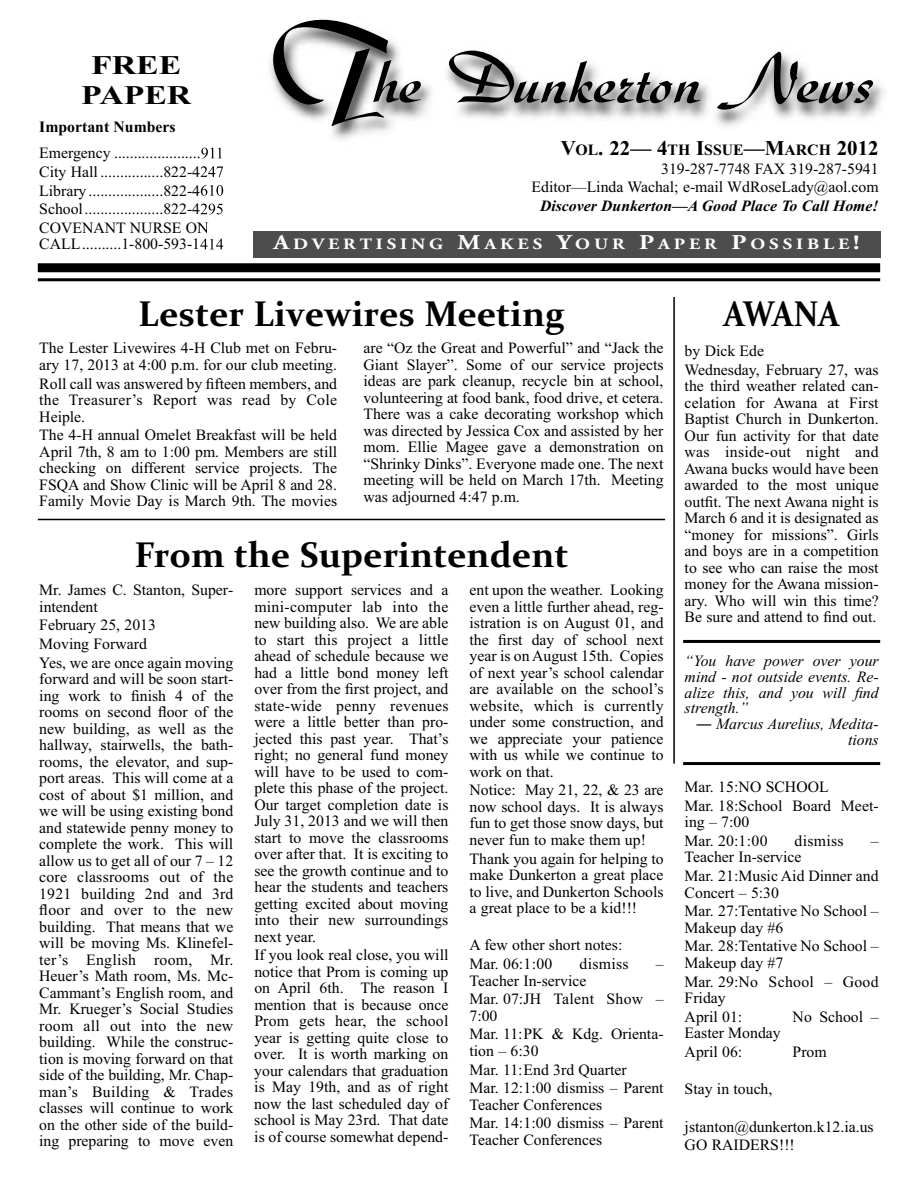
<style>
.page{position:relative;width:918px;height:1188px;background:#fff}
.page>*{position:absolute;margin:0;border:0;box-sizing:border-box;transform-origin:0 0}
.t1{font:500 73.5px "Diskus D";color:#000;scale:.95 1}
.t2{font:700 36px "Constantia";color:#000}
.t3{font:700 36px "Constantia";color:#000;scale:.9 1}
.t4{font:700 27px/30.6px "Times New Roman";color:#000;text-align:center;scale:1.25 1}
.t5{font:700 21px "Times New Roman";color:#000}
.t6{font:15.75px/16.5px "Times";color:#000}
.t7{font:italic 15.75px/15.8px "Times";color:#000;text-align:justify}
.t8{font:italic 700 15.75px "Times New Roman";color:#000}
.t9{font:700 15.75px "Adobe Garamond Pro";letter-spacing:.21em;color:#fff;scale:1.2 1}
.t10{font:700 15.75px "Times New Roman";color:#000}
.t11{font:15.75px "Times";letter-spacing:.02em;color:#000}
.s1{font-size:149.25px}
.s2{font-size:15.75px}
.s3{font-size:21px}
</style>
<div class="page">
<img style="left:199px;top:22px;width:685px;height:260px">
<img style="left:199px;top:54px;width:36px;height:204px">
<div style="left:253px;top:231px;width:627px;height:27px;background:#4d4d4d"></div>
<div style="left:38px;top:263px;width:842px;height:9px;background:#000"></div>
<hr style="left:38px;top:278px;width:842px;height:3px;background:#000">
<hr style="left:673px;top:297px;width:2px;height:467px;background:#000">
<hr style="left:38px;top:519px;width:627px;height:1px;background:#000">
<hr style="left:683px;top:762px;width:197px;height:3px;background:#000">
<hr style="left:683px;top:640px;width:197px;height:3px;background:#000">
<h3 class="t4" style="left:81px;top:49px;width:89px">FREE<br>PAPER</h3>
<p class="t10" style="left:39px;top:117px;width:138px">Important Numbers</p>
<p class="t6" style="left:39px;top:144px;width:186px;line-height:18.6px;text-align:justify">Emergency ......................911<br>City Hall ................822-4247<br>Library ...................822-4610<br>School....................822-4295<br>COVENANT NURSE ON</p>
<p class="t6" style="left:39px;top:236px;width:186px">CALL..........1-800-593-1414</p>
<h1 class="t1" style="left:254px;top:33px;width:651px"><span class="s1">T</span>he Dunkerton News</h1>
<h3 class="t5" style="left:561px;top:136px;width:319px">V<span class="s2">OL</span>. 22— 4<span class="s2">TH</span> I<span class="s2">SSUE</span>—M<span class="s2">ARCH</span> 2012</h3>
<p class="t6" style="left:532px;top:159px;width:349px;line-height:18.6px;text-align:right">319-287-7748 FAX 319-287-5941<br>Editor—Linda Wachal; e-mail WdRoseLady@aol.com</p>
<p class="t8" style="left:540px;top:196px;width:340px">Discover Dunkerton—A Good Place To Call Home!</p>
<p class="t9" style="left:273px;top:238px;width:490px"><span class="s3">A</span>DVERTISING <span class="s3">M</span>AKES <span class="s3">Y</span>OUR <span class="s3">P</span>APER <span class="s3">P</span>OSSIBLE<span class="s3">!</span></p>
<h2 class="t2" style="left:138px;top:292px;width:428px">Lester Livewires Meeting</h2>
<p class="t6" style="left:39px;top:340px;width:299px">The Lester Livewires 4-H Club met on Febru&shy;ary 17, 2013 at 4:00 p.m. for our club meeting.</p>
<p class="t6" style="left:39px;top:375px;width:299px;text-align:justify">Roll call was answered by fifteen members, and the Treasurer’s Report was read by Cole Heiple.</p>
<p class="t6" style="left:39px;top:427px;width:299px;text-align:justify">The 4-H annual Omelet Breakfast will be held April 7th, 8 am to 1:00 pm. Members are still checking on different service projects. The FSQA and Show Clinic will be April 8 and 28.<br>Family Movie Day is March 9th. The movies</p>
<p class="t6" style="left:363px;top:340px;width:302px;text-align:justify">are “Oz the Great and Powerful” and “Jack the Giant Slayer”. Some of our service projects ideas are park cleanup, recycle bin at school, volunteering at food bank, food drive, et cetera.<br>There was a cake decorating workshop which was directed by Jessica Cox and assisted by her mom. Ellie Magee gave a demonstration on “Shrinky Dinks”. Everyone made one. The next meeting will be held on March 17th. Meeting was adjourned 4:47 p.m.</p>
<h2 class="t2" style="left:134px;top:534px;width:435px">From the Superintendent</h2>
<p class="t6" style="left:39px;top:582px;width:196px">Mr. James C. Stanton, Super&shy;intendent</p>
<p class="t6" style="left:39px;top:616px;width:196px;line-height:18.6px">February 25, 2013<br>Moving Forward<br>Yes, we are once again moving</p>
<p class="t6" style="left:39px;top:671px;width:196px;text-align:justify">forward and will be soon start&shy;ing work to finish 4 of the rooms on second floor of the new building, as well as the hallway, stairwells, the bath&shy;rooms, the elevator, and sup&shy;port areas. This will come at a cost of about $1 million, and we will be using existing bond and statewide penny money to complete the work. This will allow us to get all of our 7 – 12 core classrooms out of the 1921 building 2nd and 3rd floor and over to the new building. That means that we will be moving Ms. Klinefel&shy;ter’s English room, Mr.<br>Heuer’s Math room, Ms. Mc-Cammant’s English room, and Mr. Krueger’s Social Studies room all out into the new building. While the construc&shy;tion is moving forward on that side of the building, Mr. Chap&shy;man’s Building &amp; Trades classes will continue to work on the other side of the build&shy;ing preparing to move even</p>
<p class="t6" style="left:254px;top:582px;width:196px;text-align:justify">more support services and a mini-computer lab into the new building also. We are able to start this project a little ahead of schedule because we had a little bond money left over from the first project, and state-wide penny revenues were a little better than pro&shy;jected this past year. That’s right; no general fund money will have to be used to com&shy;plete this phase of the project.<br>Our target completion date is July 31, 2013 and we will then start to move the classrooms over after that. It is exciting to see the growth continue and to hear the students and teachers getting excited about moving into their new surroundings next year.</p>
<p class="t6" style="left:254px;top:947px;width:196px;text-align:justify">If you look real close, you will notice that Prom is coming up on April 6th. The reason I mention that is because once Prom gets hear, the school year is getting quite close to over. It is worth marking on your calendars that graduation is May 19th, and as of right now the last scheduled day of school is May 23rd. That date is of course somewhat depend-</p>
<p class="t6" style="left:470px;top:582px;width:196px;text-align:justify">ent upon the weather. Looking even a little further ahead, reg&shy;istration is on August 01, and the first day of school next year is on August 15th. Copies of next year’s school calendar are available on the school’s website, which is currently under some construction, and we appreciate your patience with us while we continue to work on that.</p>
<p class="t6" style="left:470px;top:782px;width:196px;text-align:justify">Notice: May 21, 22, &amp; 23 are now school days. It is always fun to get those snow days, but never fun to make them up!</p>
<p class="t6" style="left:470px;top:850px;width:196px;text-align:justify">Thank you again for helping to make Dunkerton a great place to live, and Dunkerton Schools a great place to be a kid!!!</p>
<p class="t6" style="left:470px;top:936px;width:154px;line-height:18.6px">A few other short notes:<br>Mar. 06:1:00</p>
<p class="t11" style="left:580px;top:954px;width:51px">dismiss</p>
<p class="t6" style="left:656px;top:955px;width:9px">–</p>
<p class="t6" style="left:470px;top:971px;width:196px;line-height:18.6px">Teacher In-service<br>Mar. 07:JH Talent Show –</p>
<p class="t6" style="left:470px;top:1006px;width:196px;line-height:18.6px">7:00<br>Mar. 11:PK &amp; Kdg. Orienta-</p>
<p class="t6" style="left:470px;top:1041px;width:196px;line-height:18.6px">tion – 6:30<br>Mar. 11:End 3rd Quarter<br>Mar. 12:1:00 dismiss – Parent</p>
<p class="t6" style="left:470px;top:1095px;width:196px;line-height:18.6px">Teacher Conferences<br>Mar. 14:1:00 dismiss – Parent</p>
<p class="t6" style="left:470px;top:1131px;width:134px">Teacher Conferences</p>
<h2 class="t3" style="left:723px;top:292px;width:131px">AWANA</h2>
<p class="t6" style="left:685px;top:341px;width:196px;line-height:18.6px">by Dick Ede<br>Wednesday, February 27, was</p>
<p class="t6" style="left:685px;top:378px;width:196px;text-align:justify">the third weather related can&shy;celation for Awana at First Baptist Church in Dunkerton.<br>Our fun activity for that date was inside-out night and Awana bucks would have been awarded to the most unique outfit. The next Awana night is March 6 and it is designated as “money for missions”. Girls and boys are in a competition to see who can raise the most money for the Awana mission&shy;ary. Who will win this time?<br>Be sure and attend to find out.</p>
<p class="t7" style="left:685px;top:653px;width:196px">“You have power over your mind - not outside events. Re&shy;alize this, and you will find strength.”</p>
<p class="t7" style="left:696px;top:716px;width:184px;text-align:right">― Marcus Aurelius, Medita&shy;tions</p>
<p class="t6" style="left:685px;top:777px;width:196px;line-height:18.6px">Mar. 15:NO SCHOOL<br>Mar. 18:School Board Meet-</p>
<p class="t6" style="left:685px;top:813px;width:84px;line-height:18.6px">ing – 7:00<br>Mar. 20:1:00</p>
<p class="t11" style="left:795px;top:831px;width:51px">dismiss</p>
<p class="t6" style="left:871px;top:832px;width:9px">–</p>
<p class="t6" style="left:685px;top:848px;width:196px;line-height:18.6px">Teacher In-service<br>Mar. 21:Music Aid Dinner and</p>
<p class="t6" style="left:685px;top:883px;width:196px;line-height:18.6px">Concert – 5:30<br>Mar. 27:Tentative No School –</p>
<p class="t6" style="left:685px;top:918px;width:196px;line-height:18.6px">Makeup day #6<br>Mar. 28:Tentative No School –</p>
<p class="t6" style="left:685px;top:953px;width:196px;line-height:18.6px">Makeup day #7<br>Mar. 29:No School – Good</p>
<p class="t6" style="left:685px;top:988px;width:59px;line-height:18.6px">Friday<br>April 01:</p>
<p class="t6" style="left:793px;top:1008px;width:88px">No School –</p>
<p class="t6" style="left:685px;top:1023px;width:98px;line-height:18.6px">Easter Monday<br>April 06:</p>
<p class="t6" style="left:793px;top:1043px;width:36px">Prom</p>
<p class="t6" style="left:685px;top:1081px;width:89px">Stay in touch,</p>
<p class="t6" style="left:685px;top:1117px;width:191px;line-height:18.6px">jstanton@dunkerton.k12.ia.us<br>GO RAIDERS!!!</p>
</div>
